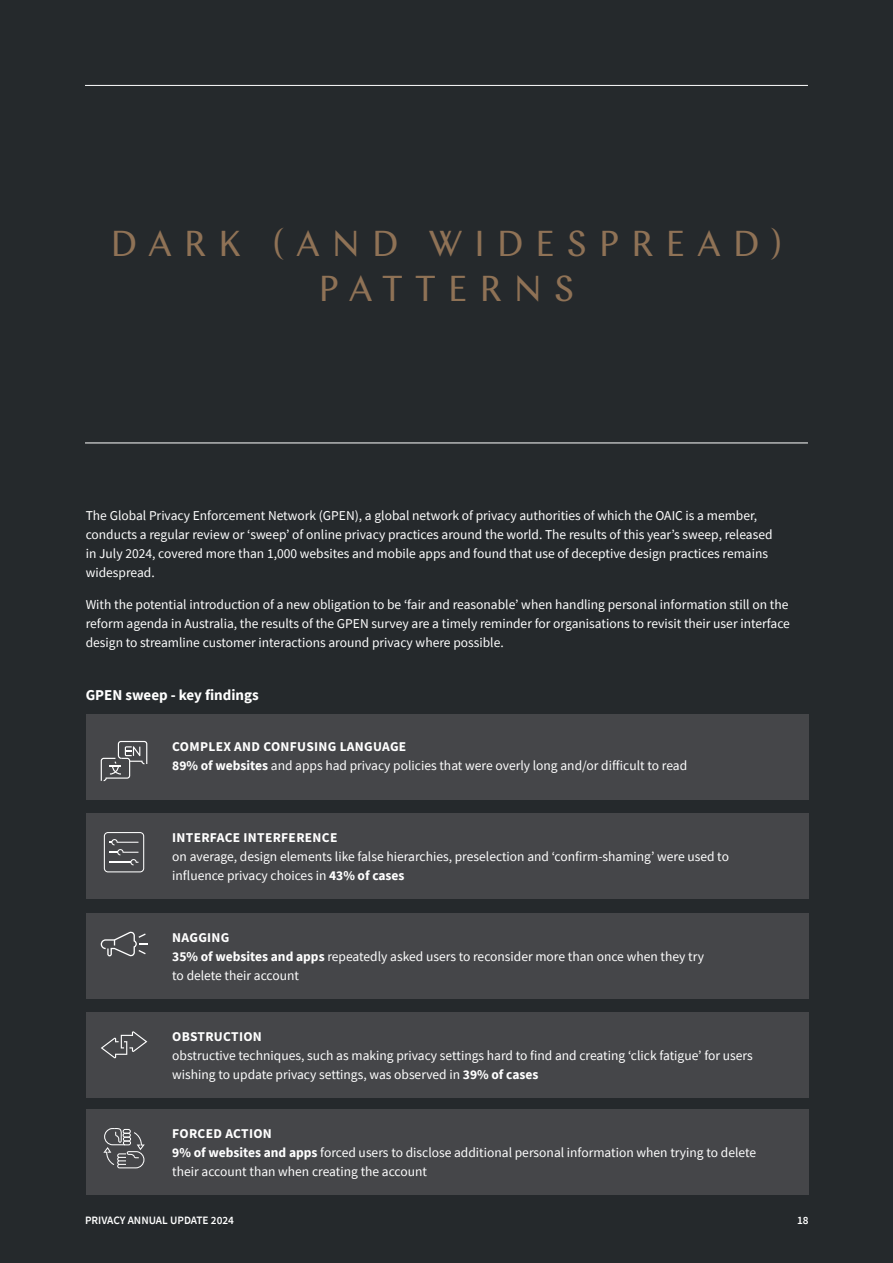
<style>
.page{position:relative;width:893px;height:1263px;background:#25292c}
.page>*{position:absolute;margin:0;border:0;box-sizing:border-box;transform-origin:0 0}
.t1{font:36px/45px "Chap";letter-spacing:.325em;color:#8f7256;text-align:center}
.t2{font:700 15px "Source Sans Pro";color:#fff}
.t3{font:13.5px/18.9px "Source Sans Pro";color:#fff}
.t4{font:13.5px "Source Sans Variable";letter-spacing:.02em;color:#fff}
.t5{font:600 11.25px "Source Sans Pro";color:#fff}
.s1{font-weight:700}
</style>
<div class="page">
<hr style="left:85px;top:85px;width:723px;height:1px;background:#fff">
<div style="left:86px;top:813px;width:723px;height:85px;background:#454649"></div>
<svg style="left:104px;top:832px;width:40px;height:40px"></svg>
<div style="left:86px;top:913px;width:723px;height:85px;background:#454649"></div>
<svg style="left:101px;top:932px;width:46px;height:24px"></svg>
<div style="left:86px;top:1013px;width:723px;height:85px;background:#454649"></div>
<svg style="left:101px;top:1031px;width:46px;height:27px"></svg>
<div style="left:86px;top:1109px;width:723px;height:85px;background:#454649"></div>
<svg style="left:103px;top:1128px;width:42px;height:40px"></svg>
<hr style="left:85px;top:443px;width:723px;height:1px;background:#fff">
<div style="left:86px;top:714px;width:723px;height:85px;background:#454649"></div>
<svg style="left:101px;top:741px;width:46px;height:40px"></svg>
<h1 class="t1" style="left:110px;top:220px;width:674px">DARK (AND WIDESPREAD)<br>PATTERNS</h1>
<p class="t3" style="left:86px;top:506px;width:688px">The Global Privacy Enforcement Network (GPEN), a global network of privacy authorities of which the OAIC is a member, conducts a regular review or ‘sweep’ of online privacy practices around the world. The results of this year’s sweep, released in July 2024, covered more than 1,000 websites and mobile apps and found that use of deceptive design practices remains widespread.</p>
<p class="t3" style="left:86px;top:595px;width:706px;text-align:justify">With the potential introduction of a new obligation to be ‘fair and reasonable’ when handling personal information still on the reform agenda in Australia, the results of the GPEN survey are a timely reminder for organisations to revisit their user interface design to streamline customer interactions around privacy where possible.</p>
<p class="t2" style="left:86px;top:685px;width:175px">GPEN sweep - key findings</p>
<p class="t4" style="left:172px;top:738px;width:236px">COMPLEX AND CONFUSING LANGUAGE</p>
<p class="t3" style="left:172px;top:756px;width:516px"><span class="s1">89% of websites</span> and apps had privacy policies that were overly long and/or difficult to read</p>
<p class="t4" style="left:172px;top:829px;width:167px">INTERFACE INTERFERENCE</p>
<p class="t3" style="left:172px;top:847px;width:558px">on average, design elements like false hierarchies, preselection and ‘confirm-shaming’ were used to influence privacy choices in <span class="s1">43% of cases</span></p>
<p class="t4" style="left:172px;top:929px;width:59px">NAGGING</p>
<p class="t3" style="left:172px;top:947px;width:533px"><span class="s1">35% of websites and apps</span> repeatedly asked users to reconsider more than once when they try to delete their account</p>
<p class="t4" style="left:172px;top:1029px;width:91px">OBSTRUCTION</p>
<p class="t3" style="left:172px;top:1046px;width:582px">obstructive techniques, such as making privacy settings hard to find and creating ‘click fatigue’ for users wishing to update privacy settings, was observed in <span class="s1">39% of cases</span></p>
<p class="t4" style="left:172px;top:1125px;width:101px">FORCED ACTION</p>
<p class="t3" style="left:172px;top:1143px;width:585px"><span class="s1">9% of websites and apps</span> forced users to disclose additional personal information when trying to delete their account than when creating the account</p>
<p class="t5" style="left:85px;top:1213px;width:150px">PRIVACY ANNUAL UPDATE 2024</p>
<p class="t5" style="left:797px;top:1213px;width:13px">18</p>
</div>
